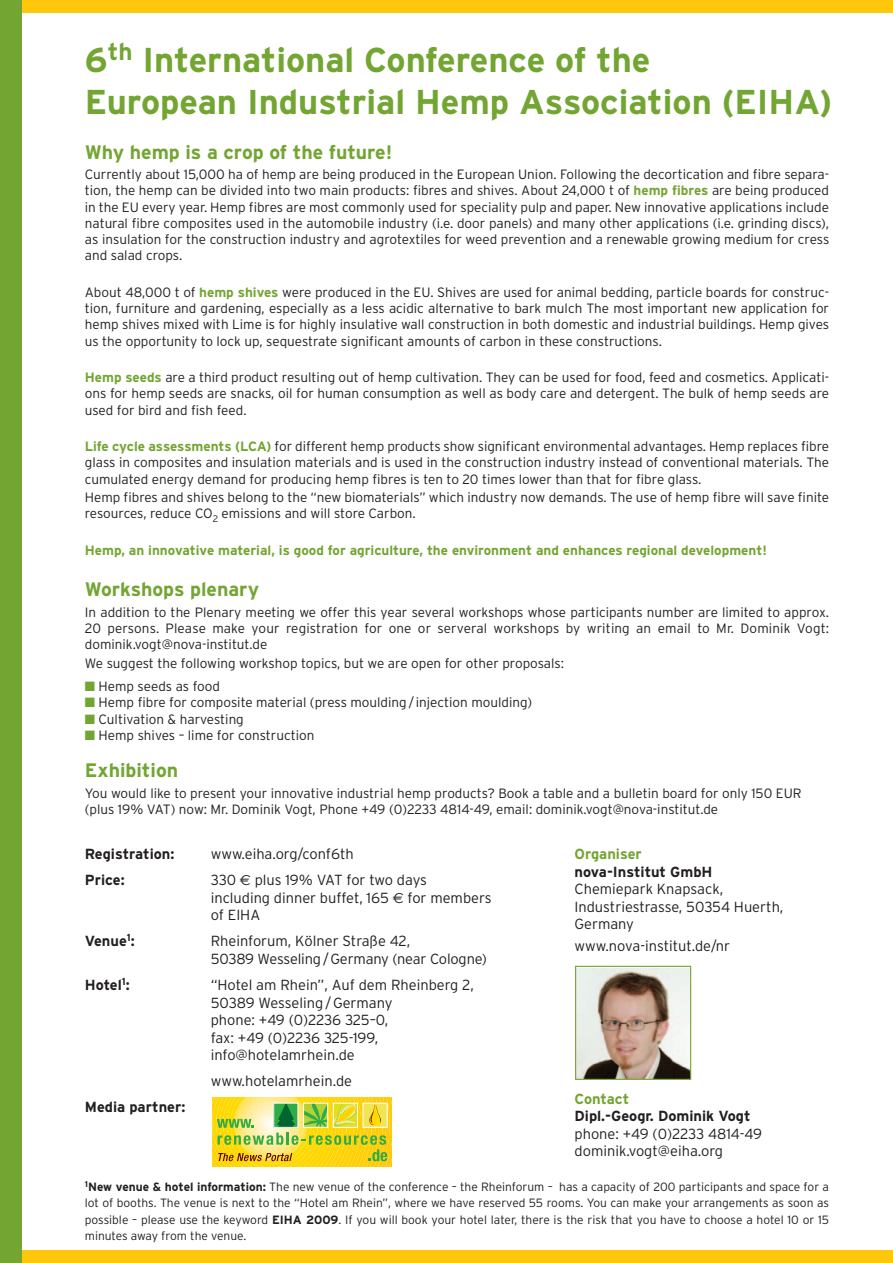
<style>
.page{position:relative;width:893px;height:1263px;background:#fff}
.page>*{position:absolute;margin:0;border:0;box-sizing:border-box;transform-origin:0 0}
.t1{font:700 34.5px/41.4px "Interstate";color:#73a532}
.t2{font:700 19.5px "Interstate";color:#73a532}
.t3{font:300 14.7px/17.5px "Interstate";color:#231f20}
.t4{font:700 14.7px "Interstate";color:#231f20}
.t5{font:700 14.7px "Interstate";color:#73a532}
.t6{font:300 13.5px/16.2px "Interstate";color:#231f20;text-align:justify}
.t7{font:700 13.5px "Interstate";color:#73a532}
.t8{font:300 12px/16.5px "Interstate";color:#231f20;text-align:justify}
.s1{font-weight:700;color:#73a532}
.s2{color:#73a532}
.s3{font-family:"Euro Sans";font-weight:400}
.s4{font-weight:700}
</style>
<div class="page">
<div style="left:0;top:0;width:892px;height:13px;background:#fec70c"></div>
<div style="left:0;top:1250px;width:892px;height:13px;background:#fec70c"></div>
<div style="left:0;top:0;width:21px;height:1263px;background:#73a532"></div>
<svg style="left:213px;top:1098px;width:178px;height:69px;background:#d7d03e"></svg>
<img style="left:577px;top:969px;width:112px;height:109px">
<div style="left:575px;top:966px;width:116px;height:114px;border:1px solid #73a532"></div>
<h1 class="t1" style="left:85px;top:42px;width:749px">6<sup>th</sup> International Conference of the<br>European Industrial Hemp Association (EIHA)</h1>
<h2 class="t2" style="left:85px;top:144px;width:309px">Why hemp is a crop of the future!</h2>
<p class="t6" style="left:85px;top:168px;width:746px">Currently about 15,000 ha of hemp are being produced in the European Union. Following the decortication and fibre separa&shy;tion, the hemp can be divided into two main products: fibres and shives. About 24,000 t of <span class="s1">hemp fibres</span> are being produced in the EU every year. Hemp fibres are most commonly used for speciality pulp and paper. New innovative applications include natural fibre composites used in the automobile industry (i.e. door panels) and many other applications (i.e. grinding discs), as insulation for the construction industry and agrotextiles for weed prevention and a renewable growing medium for cress and salad crops.</p>
<p class="t6" style="left:85px;top:285px;width:746px">About 48,000 t of <span class="s1">hemp shives</span> were produced in the EU. Shives are used for animal bedding, particle boards for construc&shy;tion, furniture and gardening, especially as a less acidic alternative to bark mulch The most important new application for hemp shives mixed with Lime is for highly insulative wall construction in both domestic and industrial buildings. Hemp gives us the opportunity to lock up, sequestrate significant amounts of carbon in these constructions.</p>
<p class="t6" style="left:85px;top:370px;width:746px"><span class="s1">Hemp seeds</span> are a third product resulting out of hemp cultivation. They can be used for food, feed and cosmetics. Applicati&shy;ons for hemp seeds are snacks, oil for human consumption as well as body care and detergent. The bulk of hemp seeds are used for bird and fish feed.</p>
<p class="t6" style="left:85px;top:440px;width:746px"><span class="s1">Life cycle assessments (LCA)</span> for different hemp products show significant environmental advantages. Hemp replaces fibre glass in composites and insulation materials and is used in the construction industry instead of conventional materials. The cumulated energy demand for producing hemp fibres is ten to 20 times lower than that for fibre glass.</p>
<p class="t6" style="left:85px;top:490px;width:746px">Hemp fibres and shives belong to the “new biomaterials” which industry now demands. The use of hemp fibre will save finite resources, reduce CO<sub>2</sub> emissions and will store Carbon.</p>
<p class="t7" style="left:85px;top:545px;width:683px">Hemp, an innovative material, is good for agriculture, the environment and enhances regional development!</p>
<h2 class="t2" style="left:85px;top:582px;width:176px">Workshops plenary</h2>
<p class="t6" style="left:85px;top:605px;width:746px">In addition to the Plenary meeting we offer this year several workshops whose participants number are limited to approx.<br>20 persons. Please make your registration for one or serveral workshops by writing an email to Mr. Dominik Vogt: dominik.vogt@nova-institut.de</p>
<p class="t6" style="left:85px;top:656px;width:481px">We suggest the following workshop topics, but we are open for other proposals:</p>
<p class="t6" style="left:85px;top:679px;width:137px"><span class="s2">■</span> Hemp seeds as food</p>
<p class="t6" style="left:85px;top:696px;width:449px"><span class="s2">■</span> Hemp fibre for composite material (press moulding/injection moulding)</p>
<p class="t6" style="left:85px;top:712px;width:160px"><span class="s2">■</span> Cultivation &amp; harvesting</p>
<p class="t6" style="left:85px;top:729px;width:231px"><span class="s2">■</span> Hemp shives – lime for construction</p>
<h2 class="t2" style="left:85px;top:763px;width:95px">Exhibition</h2>
<p class="t6" style="left:85px;top:786px;width:718px">You would like to present your innovative industrial hemp products? Book a table and a bulletin board for only 150 EUR (plus 19% VAT) now: Mr. Dominik Vogt, Phone +49 (0)2233 4814-49, email: dominik.vogt@nova-institut.de</p>
<p class="t4" style="left:85px;top:848px;width:91px">Registration:</p>
<p class="t3" style="left:211px;top:846px;width:145px">www.eiha.org/conf6th</p>
<p class="t4" style="left:85px;top:875px;width:41px">Price:</p>
<p class="t3" style="left:211px;top:873px;width:282px">330 <span class="s3">€</span> plus 19% VAT for two days<br>including dinner buffet, 165 <span class="s3">€</span> for members of EIHA</p>
<p class="t4" style="left:85px;top:936px;width:51px">Venue<sup>1</sup>:</p>
<p class="t3" style="left:211px;top:934px;width:278px">Rheinforum, Kölner Straße 42,<br>50389 Wesseling/Germany (near Cologne)</p>
<p class="t4" style="left:85px;top:979px;width:46px">Hotel<sup>1</sup>:</p>
<p class="t3" style="left:211px;top:977px;width:265px">“Hotel am Rhein”, Auf dem Rheinberg 2,<br>50389 Wesseling/Germany<br>phone: +49 (0)2236 325–0,<br>fax: +49 (0)2236 325-199, info@hotelamrhein.de</p>
<p class="t3" style="left:211px;top:1074px;width:143px">www.hotelamrhein.de</p>
<p class="t4" style="left:85px;top:1102px;width:102px">Media partner:</p>
<p class="t5" style="left:574px;top:848px;width:69px">Organiser</p>
<p class="t4" style="left:574px;top:866px;width:139px">nova-Institut GmbH</p>
<p class="t3" style="left:574px;top:882px;width:210px">Chemiepark Knapsack,<br>Industriestrasse, 50354 Huerth,<br>Germany</p>
<p class="t3" style="left:574px;top:938px;width:157px">www.nova-institut.de/nr</p>
<p class="t5" style="left:574px;top:1093px;width:56px">Contact</p>
<p class="t4" style="left:574px;top:1111px;width:177px">Dipl.-Geogr. Dominik Vogt</p>
<p class="t3" style="left:574px;top:1126px;width:189px">phone: +49 (0)2233 4814-49 dominik.vogt@eiha.org</p>
<p class="t8" style="left:85px;top:1179px;width:746px"><sup>1</sup><span class="s4">New venue &amp; hotel information:</span> The new venue of the conference – the Rheinforum – has a capacity of 200 participants and space for a lot of booths. The venue is next to the “Hotel am Rhein”, where we have reserved 55 rooms. You can make your arrangements as soon as possible – please use the keyword <span class="s4">EIHA 2009</span>. If you will book your hotel later, there is the risk that you have to choose a hotel 10 or 15 minutes away from the venue.</p>
</div>
